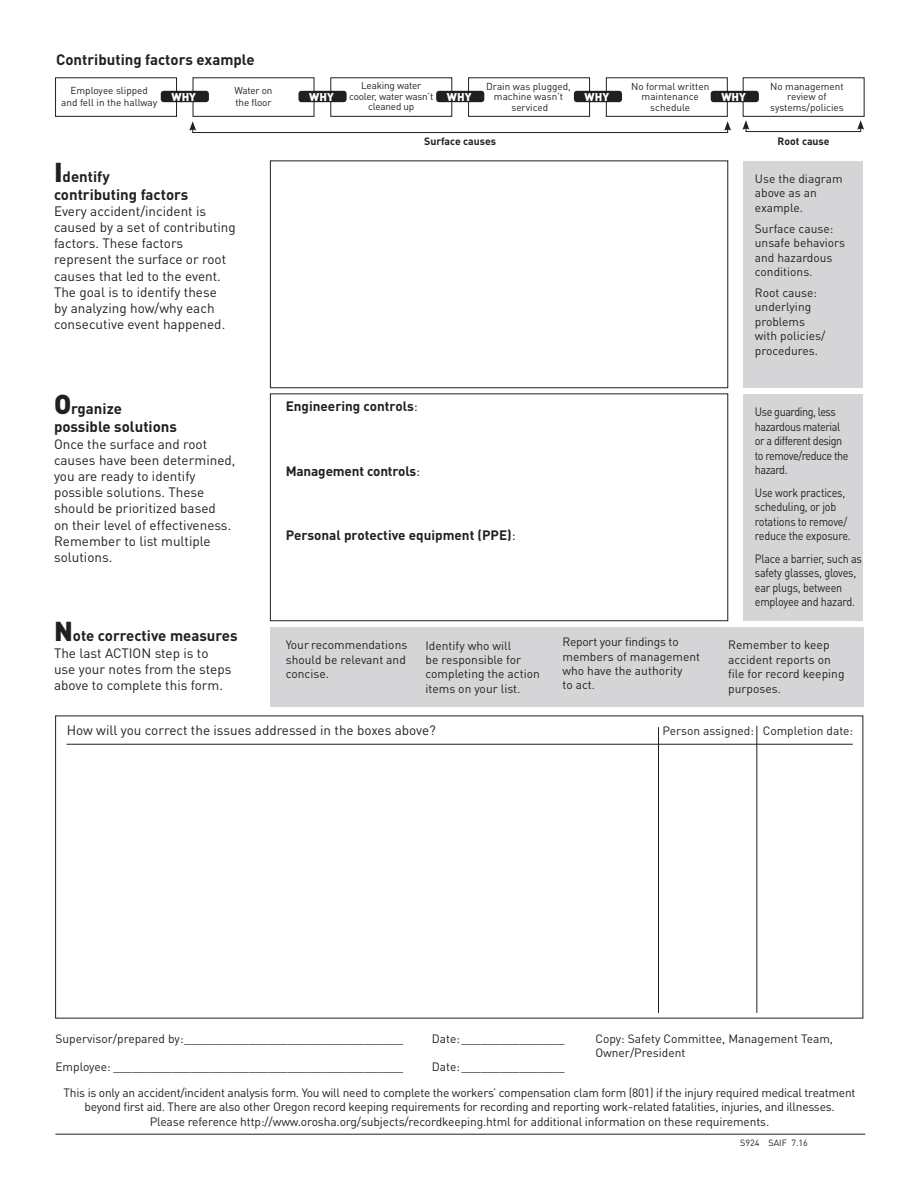
<style>
.page{position:relative;width:918px;height:1188px;background:#fff}
.page>*{position:absolute;margin:0;border:0;box-sizing:border-box;transform-origin:0 0}
.t1{font:700 15px "DINOT";color:#231f20}
.t2{font:13.5px/16.2px "DINOT";color:#231f20}
.t3{font:700 13.5px "DINOT";color:#231f20}
.t4{font:12px/14.4px "DINOT";color:#231f20}
.t5{font:12px/14.4px "DINOT";letter-spacing:-.02em;color:#231f20;text-align:center}
.t6{font:12px/14.4px "DINOT";letter-spacing:-.02em;color:#231f20;scale:.9 1}
.t7{font:12px/14.4px "DINOT";letter-spacing:-.04em;color:#231f20;scale:.9 1}
.t8{font:900 11.25px "DINOT";color:#fff}
.t9{font:700 10.5px "DINOT";color:#231f20}
.t10{font:9.9px/10.5px "DINOT";color:#231f20;text-align:center}
.t11{font:9.9px/10.5px "DINOT";letter-spacing:-.02em;color:#231f20;text-align:center}
.t12{font:9px "DINOT";color:#231f20}
.s1{font-weight:900;font-size:27px}
.s2{font-weight:400}
</style>
<div class="page">
<div style="left:743px;top:161px;width:120px;height:227px;background:#d5d5d7"></div>
<div style="left:743px;top:394px;width:120px;height:227px;background:#d5d5d7"></div>
<div style="left:270px;top:627px;width:593px;height:80px;background:#d5d5d7"></div>
<div style="left:270px;top:160px;width:458px;height:228px;border:1px solid #231f20"></div>
<div style="left:270px;top:393px;width:458px;height:228px;border:1px solid #231f20"></div>
<div style="left:55px;top:77px;width:122px;height:40px;border:1px solid #231f20"></div>
<div style="left:193px;top:77px;width:121px;height:40px;border:1px solid #231f20"></div>
<div style="left:330px;top:77px;width:122px;height:40px;border:1px solid #231f20"></div>
<div style="left:468px;top:77px;width:122px;height:40px;border:1px solid #231f20"></div>
<div style="left:606px;top:77px;width:122px;height:40px;border:1px solid #231f20"></div>
<div style="left:743px;top:77px;width:121px;height:40px;border:1px solid #231f20"></div>
<div style="left:161px;top:91px;width:47px;height:11px;background:#231f20;border-radius:2px"></div>
<div style="left:161px;top:91px;width:48px;height:11px;border:1px solid #231f20;border-radius:2px"></div>
<div style="left:299px;top:91px;width:47px;height:11px;background:#231f20;border-radius:2px"></div>
<div style="left:298px;top:91px;width:49px;height:11px;border:1px solid #231f20;border-radius:2px"></div>
<div style="left:437px;top:91px;width:47px;height:11px;background:#231f20;border-radius:2px"></div>
<div style="left:436px;top:91px;width:48px;height:11px;border:1px solid #231f20;border-radius:2px"></div>
<div style="left:575px;top:91px;width:46px;height:11px;background:#231f20;border-radius:2px"></div>
<div style="left:574px;top:91px;width:48px;height:11px;border:1px solid #231f20;border-radius:2px"></div>
<div style="left:711px;top:91px;width:47px;height:11px;background:#231f20;border-radius:2px"></div>
<div style="left:711px;top:91px;width:48px;height:11px;border:1px solid #231f20;border-radius:2px"></div>
<hr style="left:658px;top:727px;width:1px;height:286px;background:#231f20">
<hr style="left:756px;top:726px;width:1px;height:287px;background:#231f20">
<hr style="left:66px;top:744px;width:787px;height:1px;background:#231f20">
<div style="left:192px;top:128px;width:536px;height:5px;border:1px solid #231f20"></div>
<svg style="left:189px;top:121px;width:7px;height:10px"></svg>
<svg style="left:724px;top:121px;width:7px;height:10px"></svg>
<div style="left:746px;top:127px;width:115px;height:5px;border:1px solid #231f20"></div>
<svg style="left:742px;top:120px;width:7px;height:10px"></svg>
<svg style="left:857px;top:120px;width:7px;height:10px"></svg>
<hr style="left:55px;top:1134px;width:810px;height:1px;background:#231f20">
<p class="t1" style="left:56px;top:50px;width:200px">Contributing factors example</p>
<p class="t10" style="left:71px;top:85px;width:79px">Employee slipped</p>
<p class="t10" style="left:61px;top:97px;width:98px">and fell in the hallway</p>
<p class="t11" style="left:361px;top:80px;width:62px">Leaking water</p>
<p class="t11" style="left:349px;top:90px;width:86px">cooler, water wasn’t cleaned up</p>
<p class="t10" style="left:631px;top:81px;width:80px">No formal written maintenance</p>
<p class="t10" style="left:650px;top:101px;width:41px">schedule</p>
<p class="t10" style="left:486px;top:81px;width:86px">Drain was plugged, machine wasn’t</p>
<p class="t10" style="left:511px;top:101px;width:38px">serviced</p>
<p class="t10" style="left:235px;top:85px;width:40px">Water on</p>
<p class="t10" style="left:236px;top:97px;width:38px">the floor</p>
<p class="t8" style="left:172px;top:89px;width:26px">WHY</p>
<p class="t8" style="left:309px;top:89px;width:26px">WHY</p>
<p class="t8" style="left:447px;top:89px;width:26px">WHY</p>
<p class="t8" style="left:585px;top:89px;width:26px">WHY</p>
<p class="t8" style="left:721px;top:89px;width:26px">WHY</p>
<p class="t10" style="left:770px;top:81px;width:75px">No management review of</p>
<p class="t10" style="left:770px;top:101px;width:75px">systems/policies</p>
<p class="t1" style="left:54px;top:166px;width:57px"><span class="s1">I</span>dentify</p>
<p class="t1" style="left:54px;top:184px;width:136px">contributing factors</p>
<p class="t2" style="left:54px;top:202px;width:183px">Every accident/incident is caused by a set of contributing factors. These factors represent the surface or root causes that led to the event.<br>The goal is to identify these<br>by analyzing how/why each consecutive event happened.</p>
<p class="t1" style="left:54px;top:399px;width:70px"><span class="s1">O</span>rganize</p>
<p class="t1" style="left:54px;top:417px;width:124px">possible solutions</p>
<p class="t2" style="left:54px;top:435px;width:183px">Once the surface and root causes have been determined, you are ready to identify possible solutions. These should be prioritized based<br>on their level of effectiveness.<br>Remember to list multiple solutions.</p>
<p class="t9" style="left:424px;top:134px;width:73px">Surface causes</p>
<p class="t9" style="left:778px;top:134px;width:54px">Root cause</p>
<p class="t3" style="left:286px;top:397px;width:134px">Engineering controls<span class="s2">:</span></p>
<p class="t3" style="left:286px;top:462px;width:136px">Management controls<span class="s2">:</span></p>
<p class="t3" style="left:286px;top:526px;width:232px">Personal protective equipment (PPE)<span class="s2">:</span></p>
<p class="t4" style="left:755px;top:171px;width:89px">Use the diagram above as an example.</p>
<p class="t4" style="left:755px;top:221px;width:92px">Surface cause: unsafe behaviors and hazardous conditions.</p>
<p class="t4" style="left:755px;top:285px;width:72px">Root cause: underlying problems with policies/ procedures.</p>
<p class="t7" style="left:755px;top:404px;width:106px">Use guarding, less hazardous material or a different design to remove/reduce the hazard.</p>
<p class="t6" style="left:755px;top:485px;width:108px">Use work practices, scheduling, or job rotations to remove/ reduce the exposure.</p>
<p class="t6" style="left:755px;top:551px;width:120px">Place a barrier, such as safety glasses, gloves, ear plugs, between employee and hazard.</p>
<p class="t1" style="left:54px;top:626px;width:185px"><span class="s1">N</span>ote corrective measures</p>
<p class="t2" style="left:54px;top:644px;width:179px">The last ACTION step is to use your notes from the steps above to complete this form.</p>
<p class="t4" style="left:562px;top:634px;width:139px">Report your findings to members of management who have the authority<br>to act.</p>
<p class="t4" style="left:728px;top:637px;width:118px">Remember to keep accident reports on file for record keeping purposes.</p>
<p class="t4" style="left:286px;top:637px;width:123px">Your recommendations should be relevant and concise.</p>
<p class="t4" style="left:426px;top:638px;width:116px">Identify who will<br>be responsible for completing the action items on your list.</p>
<p class="t2" style="left:67px;top:721px;width:371px">How will you correct the issues addressed in the boxes above?</p>
<p class="t4" style="left:662px;top:723px;width:192px">Person assigned: Completion date:</p>
<p class="t4" style="left:55px;top:1030px;width:349px">Supervisor/prepared by:__________________________________</p>
<p class="t5" style="left:432px;top:1030px;width:134px">Date:________________</p>
<p class="t4" style="left:595px;top:1030px;width:239px">Copy: Safety Committee, Management Team,</p>
<p class="t4" style="left:595px;top:1045px;width:92px">Owner/President</p>
<p class="t4" style="left:55px;top:1059px;width:349px">Employee: _____________________________________________</p>
<p class="t5" style="left:432px;top:1059px;width:134px">Date:________________</p>
<p class="t5" style="left:64px;top:1085px;width:793px">This is only an accident/incident analysis form. You will need to complete the workers’ compensation clam form (801) if the injury required medical treatment beyond first aid. There are also other Oregon record keeping requirements for recording and reporting work-related fatalities, injuries, and illnesses.</p>
<p class="t5" style="left:150px;top:1114px;width:621px">Please reference http://www.orosha.org/subjects/recordkeeping.html for additional information on these requirements.</p>
<p class="t12" style="left:740px;top:1137px;width:69px">S924 SAIF 7.16</p>
</div>
